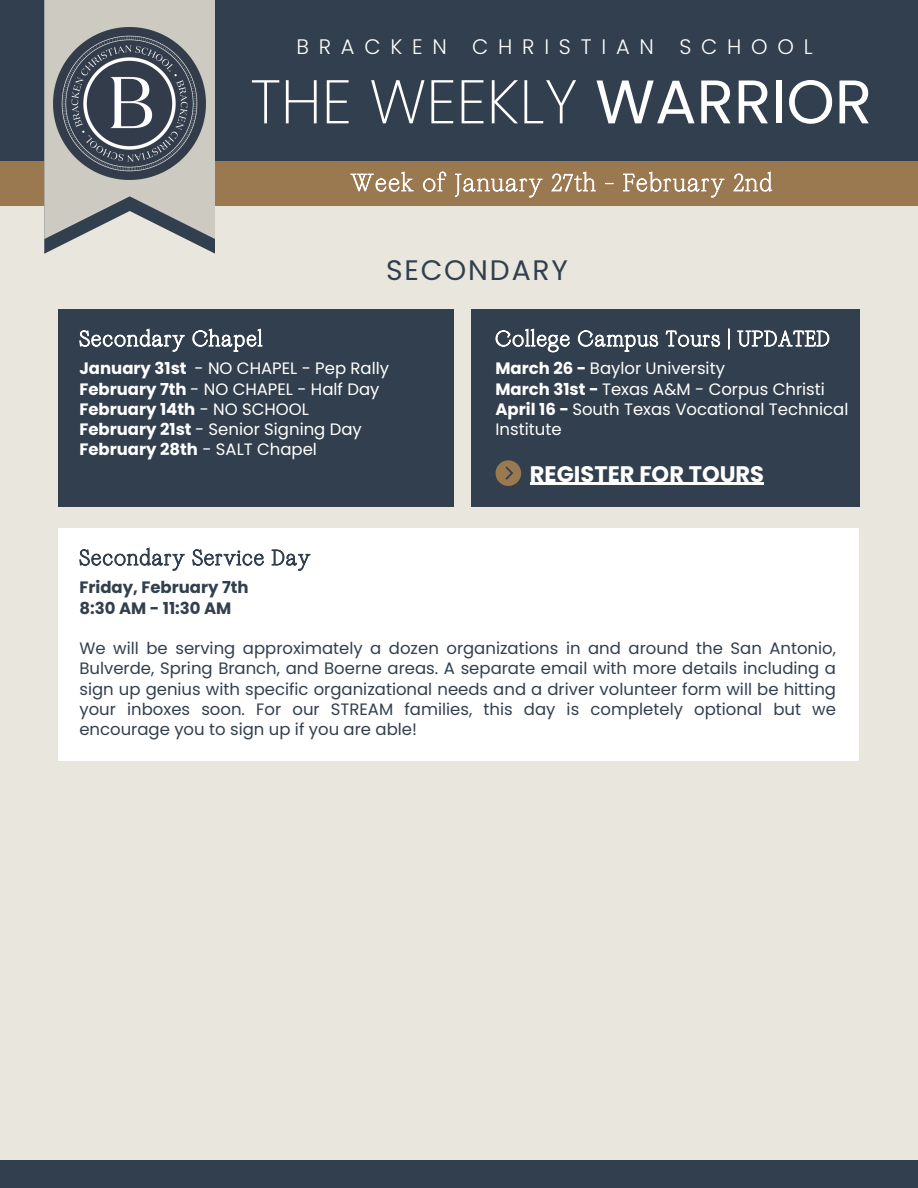
<style>
.page{position:relative;width:918px;height:1188px;background:#e9e7dd}
.page>*{position:absolute;margin:0;border:0;box-sizing:border-box;transform-origin:0 0}
.t1{font:200 61.5px "Poppins";color:#fff}
.t2{font:28.2px "Poppins";letter-spacing:.065em;color:#323f4e}
.t3{font:700 22.5px "Poppins";color:#fff}
.t4{font:300 21px "Poppins";letter-spacing:.465em;color:#fff}
.t5{font:16.5px/20.2px "Poppins";color:#323f4e;text-align:justify}
.t6{font:16.5px/20.2px "Poppins";color:#fff}
.t7{font:700 16.5px "Poppins";color:#fff}
.t8{font:700 16.5px "Poppins";color:#323f4e}
.s1{font-weight:400}
.s2{font-weight:700}
</style>
<div class="page">
<div style="left:0;top:0;width:918px;height:184px;background:#323f4e"></div>
<div style="left:0;top:161px;width:918px;height:45px;background:#9a7850"></div>
<svg style="left:44px;top:0;width:171px;height:254px"></svg>
<img style="left:54px;top:27px;width:152px;height:152px">
<div style="left:0;top:1160px;width:918px;height:28px;background:#323f4e"></div>
<div style="left:59px;top:309px;width:395px;height:197px;background:#323f4e"></div>
<div style="left:471px;top:309px;width:388px;height:197px;background:#323f4e"></div>
<svg style="left:496px;top:460px;width:25px;height:26px"></svg>
<svg style="left:79px;top:328px;width:184px;height:24px"></svg>
<svg style="left:495px;top:328px;width:335px;height:25px"></svg>
<hr style="left:530px;top:483px;width:206px;height:2px;background:#fff">
<hr style="left:736px;top:483px;width:28px;height:2px;background:#fff">
<div style="left:59px;top:528px;width:800px;height:232px;background:#fff"></div>
<svg style="left:79px;top:547px;width:232px;height:24px"></svg>
<svg style="left:350px;top:171px;width:423px;height:27px"></svg>
<h1 class="t4" style="left:296px;top:32px;width:518px">BRACKEN CHRISTIAN SCHOOL</h1>
<h5 class="t1" style="left:250px;top:59px;width:623px">THE WEEKLY <span class="s1">WARRIOR</span></h5>
<p class="t2" style="left:386px;top:251px;width:183px">SECONDARY</p>
<p class="t7" style="left:79px;top:357px;width:109px">January 31st</p>
<p class="t6" style="left:79px;top:359px;width:311px;text-indent:115px">- NO CHAPEL - Pep Rally<br><span class="s2">February 7th</span> - NO CHAPEL - Half Day</p>
<p class="t7" style="left:79px;top:398px;width:231px">February 14th <span class="s1">- NO SCHOOL</span></p>
<p class="t6" style="left:79px;top:419px;width:284px"><span class="s2">February 21st</span> - Senior Signing Day</p>
<p class="t7" style="left:79px;top:438px;width:239px">February 28th <span class="s1">- SALT Chapel</span></p>
<h4 class="t6" style="left:496px;top:359px;width:231px"><span class="s2">March 26 -</span> Baylor University</h4>
<h2 class="t6" style="left:496px;top:379px;width:331px"><span class="s2">March 31st -</span> Texas A&amp;M - Corpus Christi</h2>
<h6 class="t6" style="left:496px;top:399px;width:354px"><span class="s2">April 16 -</span> South Texas Vocational Technical<br>Institute</h6>
<p class="t3" style="left:530px;top:458px;width:236px">REGISTER FOR TOURS</p>
<p class="t8" style="left:79px;top:576px;width:171px">Friday, February 7th</p>
<p class="t8" style="left:79px;top:596px;width:154px">8:30 AM - 11:30 AM</p>
<h3 class="t5" style="left:79px;top:638px;width:758px">We will be serving approximately a dozen organizations in and around the San Antonio, Bulverde, Spring Branch, and Boerne areas. A separate email with more details including a sign up genius with specific organizational needs and a driver volunteer form will be hitting your inboxes soon. For our STREAM families, this day is completely optional but we encourage you to sign up if you are able!</h3>
</div>
